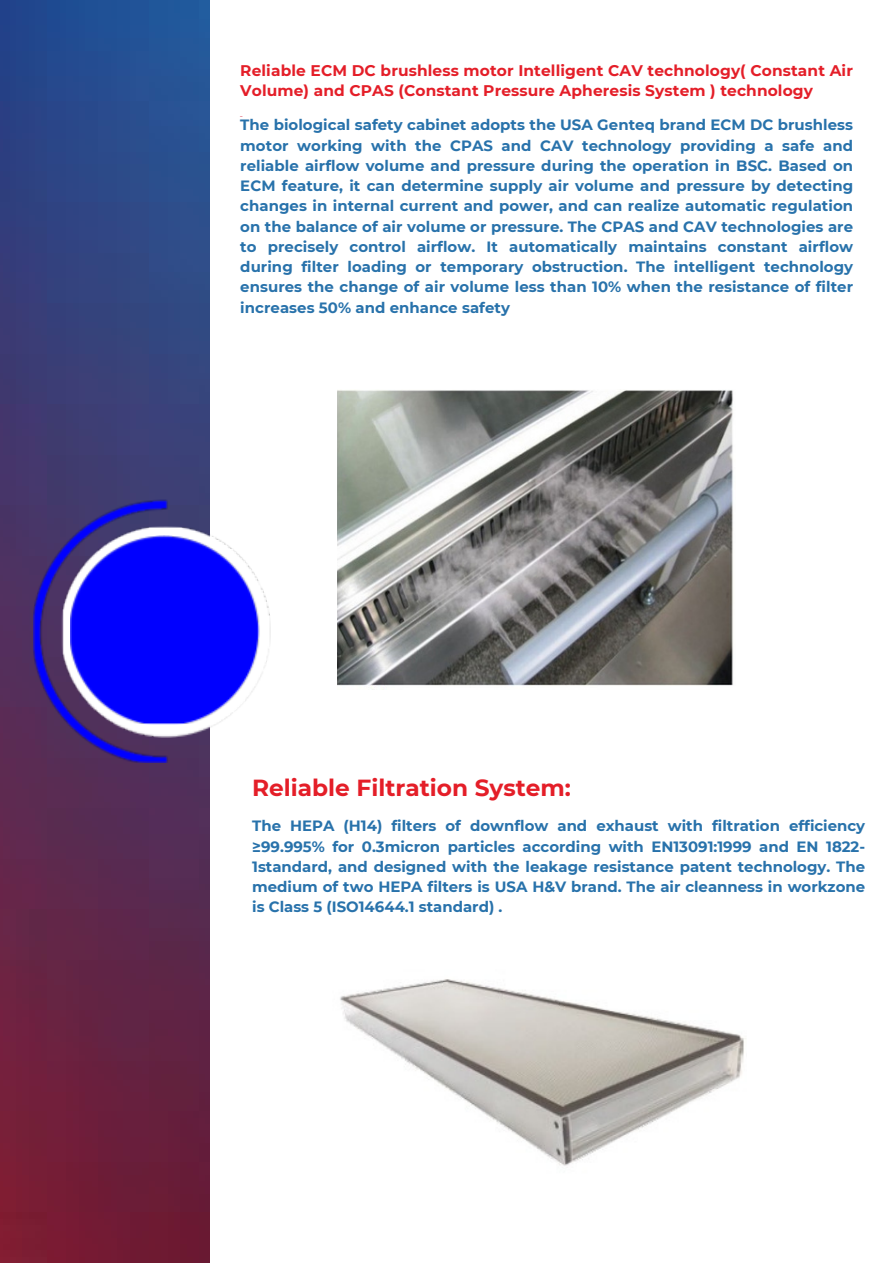
<style>
.page{position:relative;width:893px;height:1264px;background:#fff}
.page>*{position:absolute;margin:0;border:0;box-sizing:border-box;transform-origin:0 0}
.t1{font:700 23.25px "Montserrat";color:#e41e28}
.t2{font:700 15.45px/20.2px "Montserrat";letter-spacing:.01em;color:#e41e28}
.t3{font:700 14.85px/20.2px "Montserrat";color:#2872ab;text-align:justify}
</style>
<div class="page">
<img style="left:0;top:0;width:209px;height:1262px">
<img style="left:33px;top:500px;width:135px;height:262px">
<img style="left:60px;top:526px;width:210px;height:211px">
<img style="left:71px;top:536px;width:190px;height:188px">
<img style="left:338px;top:390px;width:395px;height:298px">
<img style="left:340px;top:979px;width:406px;height:187px">
<p class="t2" style="left:240px;top:60px;width:614px">Reliable ECM DC brushless motor Intelligent CAV technology( Constant Air<br>Volume) and CPAS (Constant Pressure Apheresis System ) technology</p>
<p class="t3" style="left:240px;top:115px;width:614px">The biological safety cabinet adopts the USA Genteq brand ECM DC brushless motor working with the CPAS and CAV technology providing a safe and reliable airflow volume and pressure during the operation in BSC. Based on ECM feature, it can determine supply air volume and pressure by detecting changes in internal current and power, and can realize automatic regulation on the balance of air volume or pressure. The CPAS and CAV technologies are to precisely control airflow. It automatically maintains constant airflow during filter loading or temporary obstruction. The intelligent technology ensures the change of air volume less than 10% when the resistance of filter increases 50% and enhance safety</p>
<p class="t1" style="left:252px;top:773px;width:320px">Reliable Filtration System:</p>
<p class="t3" style="left:252px;top:816px;width:614px">The HEPA (H14) filters of downflow and exhaust with filtration efficiency ≥99.995% for 0.3micron particles according with EN13091:1999 and EN 1822- 1standard, and designed with the leakage resistance patent technology. The medium of two HEPA filters is USA H&amp;V brand. The air cleanness in workzone is Class 5 (ISO14644.1 standard) .</p>
</div>
